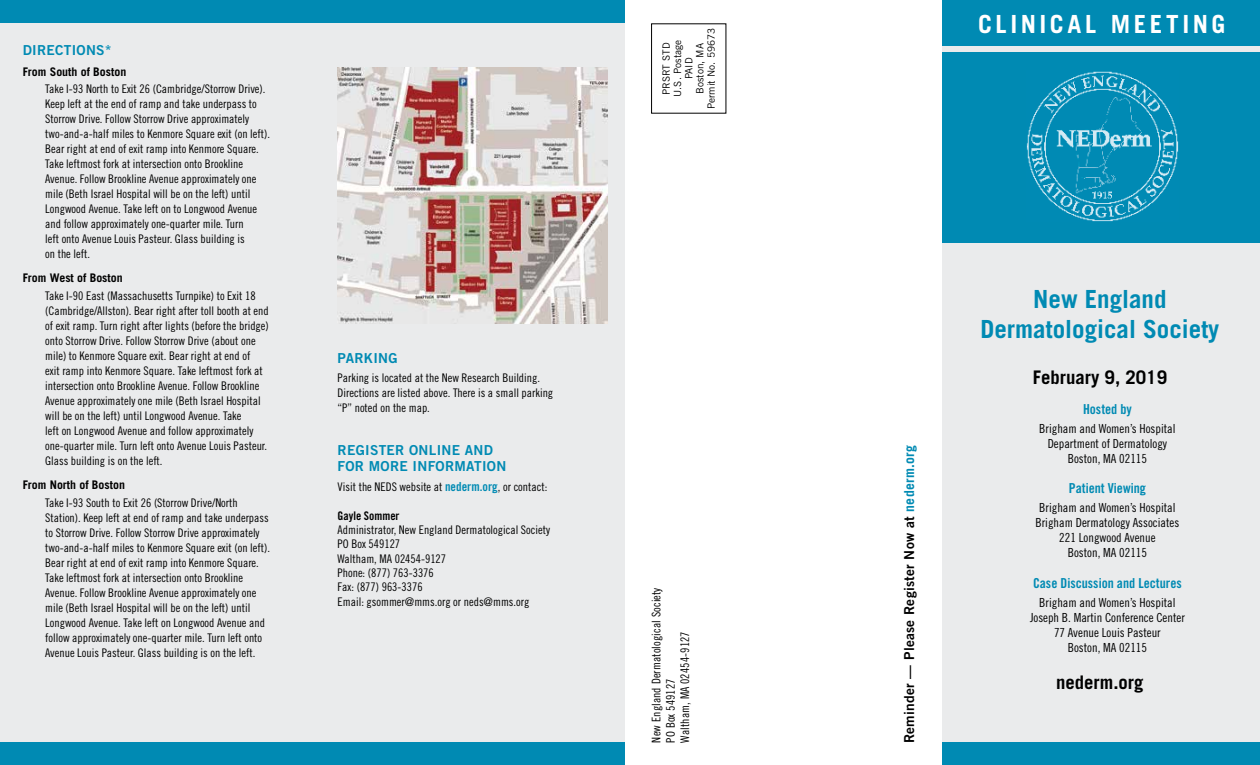
<style>
.page{position:relative;width:1260px;height:765px;background:#fff}
.page>*{position:absolute;margin:0;border:0;box-sizing:border-box;transform-origin:0 0}
.t1{font:700 25px/30px "Trade Gothic LT Std";color:#008ab3;text-align:center}
.t2{font:700 25px "Trade Gothic LT Std";letter-spacing:.14em;color:#fff}
.t3{font:700 18.75px "Trade Gothic LT Std";color:#000}
.t4{font:13.75px/16.2px "Trade Gothic LT Std Bd 2";letter-spacing:.02em;color:#008ab3}
.t5{font:13.75px "Trade Gothic LT Std Bd Cn 20";color:#008ab3}
.t6{font:13.75px "Trade Gothic LT Std Bd 2";letter-spacing:.02em;color:#000}
.t7{font:12.5px/15px "Trade Gothic LT Std Cn 18";color:#000;text-align:center}
.t8{font:11.88px/15px "Trade Gothic LT Std Cn 18";color:#000}
.t9{font:700 11.88px "Trade Gothic LT Std";color:#000}
.t10{font:11.88px "Trade Gothic LT Std Bd Cn 20";color:#000}
.t11{font:10px/11.2px "Trade Gothic LT Std";color:#000;text-align:center}
.s1{font-family:"Trade Gothic LT Std Bd Cn 20";font-size:12.5px;color:#008ab3}
.s2{font-family:"Trade Gothic LT Std";font-weight:700;color:#008ab3}
</style>
<div class="page">
<div style="left:0;top:0;width:624px;height:765px;background:#eaebec"></div>
<div style="left:942px;top:46px;width:318px;height:201px;background:#008ab3"></div>
<img style="left:1026px;top:71px;width:152px;height:151px">
<div style="left:942px;top:0;width:318px;height:47px;background:#008ab3"></div>
<div style="left:942px;top:243px;width:318px;height:522px;background:#eaebec"></div>
<div style="left:0;top:742px;width:624px;height:23px;background:#008ab3"></div>
<div style="left:942px;top:742px;width:318px;height:23px;background:#008ab3"></div>
<div style="left:942px;top:47px;width:318px;height:5px;background:#eaebec"></div>
<div style="left:0;top:0;width:624px;height:22px;background:#008ab3"></div>
<img style="left:338px;top:68px;width:270px;height:255px">
<p class="t4" style="left:23px;top:42px;width:91px">DIRECTIONS*</p>
<p class="t9" style="left:23px;top:64px;width:105px">From South of Boston</p>
<p class="t8" style="left:45px;top:81px;width:226px">Take I-93 North to Exit 26 (Cambridge/Storrow Drive).<br>Keep left at the end of ramp and take underpass to Storrow Drive. Follow Storrow Drive approximately two-and-a-half miles to Kenmore Square exit (on left).<br>Bear right at end of exit ramp into Kenmore Square.<br>Take leftmost fork at intersection onto Brookline Avenue. Follow Brookline Avenue approximately one mile (Beth Israel Hospital will be on the left) until Longwood Avenue. Take left on to Longwood Avenue and follow approximately one-quarter mile. Turn<br>left onto Avenue Louis Pasteur. Glass building is<br>on the left.</p>
<p class="t9" style="left:23px;top:271px;width:102px">From West of Boston</p>
<p class="t8" style="left:45px;top:288px;width:225px">Take I-90 East (Massachusetts Turnpike) to Exit 18 (Cambridge/Allston). Bear right after toll booth at end of exit ramp. Turn right after lights (before the bridge) onto Storrow Drive. Follow Storrow Drive (about one mile) to Kenmore Square exit. Bear right at end of<br>exit ramp into Kenmore Square. Take leftmost fork at intersection onto Brookline Avenue. Follow Brookline Avenue approximately one mile (Beth Israel Hospital will be on the left) until Longwood Avenue. Take<br>left on Longwood Avenue and follow approximately one-quarter mile. Turn left onto Avenue Louis Pasteur.<br>Glass building is on the left.</p>
<p class="t9" style="left:23px;top:478px;width:104px">From North of Boston</p>
<p class="t8" style="left:45px;top:495px;width:226px">Take I-93 South to Exit 26 (Storrow Drive/North Station). Keep left at end of ramp and take underpass to Storrow Drive. Follow Storrow Drive approximately two-and-a-half miles to Kenmore Square exit (on left).<br>Bear right at end of exit ramp into Kenmore Square.<br>Take leftmost fork at intersection onto Brookline Avenue. Follow Brookline Avenue approximately one mile (Beth Israel Hospital will be on the left) until Longwood Avenue. Take left on Longwood Avenue and follow approximately one-quarter mile. Turn left onto Avenue Louis Pasteur. Glass building is on the left.</p>
<p class="t4" style="left:338px;top:350px;width:61px">PARKING</p>
<p class="t8" style="left:338px;top:370px;width:217px">Parking is located at the New Research Building.<br>Directions are listed above. There is a small parking “P” noted on the map.</p>
<p class="t4" style="left:338px;top:441px;width:170px">REGISTER ONLINE AND<br>FOR MORE INFORMATION</p>
<p class="t8" style="left:338px;top:480px;width:211px">Visit the NEDS website at <span class="s1">nederm.org</span>, or contact:</p>
<p class="t10" style="left:338px;top:508px;width:63px">Gayle Sommer</p>
<p class="t8" style="left:338px;top:522px;width:214px;line-height:14.4px">Administrator, New England Dermatological Society<br>PO Box 549127<br>Waltham, MA 02454-9127<br>Phone: (877) 763-3376<br>Fax: (877) 963-3376<br>Email: gsommer@mms.org or neds@mms.org</p>
<p class="t11" style="left:661px;top:109px;width:83px;rotate:-90deg">PRSRT STD<br>U.S. Postage<br>PAID<br>Boston, MA<br>Permit No. 59673</p>
<p class="t8" style="left:649px;top:742px;width:156px;line-height:14.4px;rotate:-90deg">New England Dermatological Society<br>PO Box 549127<br>Waltham, MA 02454-9127</p>
<h1 class="t2" style="left:978px;top:9px;width:249px">CLINICAL MEETING</h1>
<p class="t6" style="left:901px;top:743px;width:300px;rotate:-90deg">Reminder — Please Register Now at <span class="s2">nederm.org</span></p>
<h1 class="t1" style="left:980px;top:283px;width:240px">New England<br>Dermatological Society</h1>
<h2 class="t3" style="left:1033px;top:366px;width:136px">February 9, 2019</h2>
<p class="t5" style="left:1083px;top:401px;width:50px">Hosted by</p>
<p class="t7" style="left:1039px;top:420px;width:138px">Brigham and Women’s Hospital<br>Department of Dermatology<br>Boston, MA 02115</p>
<p class="t5" style="left:1069px;top:480px;width:79px">Patient Viewing</p>
<p class="t7" style="left:1036px;top:500px;width:145px">Brigham and Women’s Hospital<br>Brigham Dermatology Associates<br>221 Longwood Avenue<br>Boston, MA 02115</p>
<p class="t5" style="left:1033px;top:575px;width:150px">Case Discussion and Lectures</p>
<p class="t7" style="left:1030px;top:595px;width:156px">Brigham and Women’s Hospital<br>Joseph B. Martin Conference Center<br>77 Avenue Louis Pasteur<br>Boston, MA 02115</p>
<h2 class="t3" style="left:1056px;top:671px;width:89px">nederm.org</h2>
</div>
